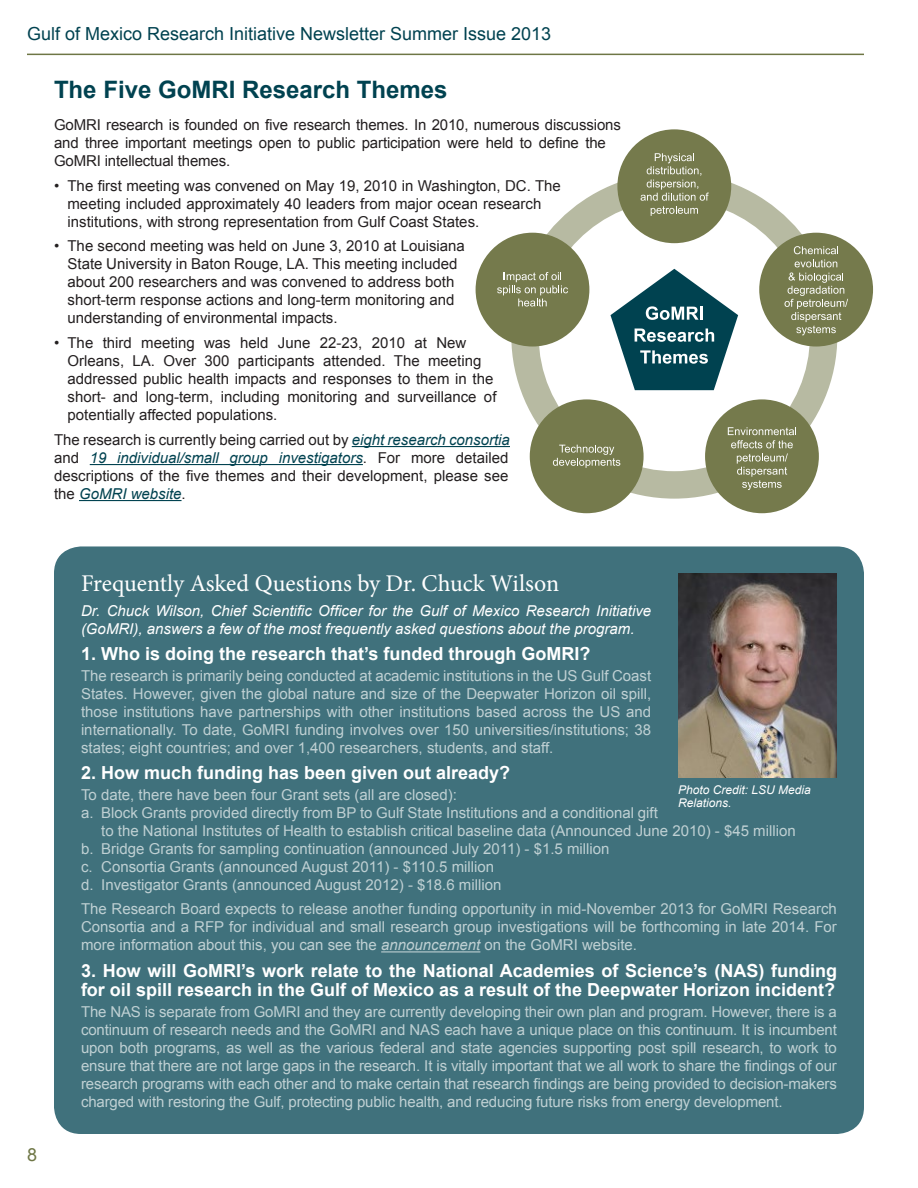
<style>
.page{position:relative;width:918px;height:1188px;background:#fff}
.page>*{position:absolute;margin:0;border:0;box-sizing:border-box;transform-origin:0 0}
.Article_Head_1{font:24px "Minion Pro";letter-spacing:-.005em;color:#fff}
.Article_Head_1-2{font:700 24px "Arial";color:#004250}
.t1{font:700 18px/19.5px "Arial";color:#fff}
.t2{font:18px "Arial";color:#004250}
.t3{font:18px "Arial";color:#6e7645}
.t4{font:15px/18px "Arial";color:#bfd0d3;text-align:justify}
.t5{font:15px/18px "Arial";color:#231f20}
.t6{font:italic 15px/18px "Arial";color:#fff}
.Captions{font:italic 12px/13.5px "Arial";color:#fff}
.s1{font-style:italic;color:#004250}
.s2{font-style:italic}
</style>
<div class="page">
<hr style="left:27px;top:54px;width:837px;height:1px;background:#6e7645">
<hr style="left:352px;top:446px;width:158px;height:1px;background:#004250">
<hr style="left:90px;top:464px;width:273px;height:1px;background:#004250">
<hr style="left:79px;top:500px;width:103px;height:1px;background:#004250">
<div style="left:54px;top:546px;width:810px;height:588px;background:#40717c;border-radius:27px"></div>
<hr style="left:381px;top:951px;width:99px;height:1px;background:#bfd0d3">
<img style="left:678px;top:573px;width:159px;height:205px">
<svg style="left:511px;top:175px;width:326px;height:324px"></svg>
<div style="left:617px;top:129px;width:114px;height:114px;background:#757a4c;border-radius:50%"></div>
<div style="left:476px;top:233px;width:113px;height:114px;background:#757a4c;border-radius:50%"></div>
<div style="left:530px;top:399px;width:114px;height:114px;background:#757a4c;border-radius:50%"></div>
<div style="left:705px;top:399px;width:114px;height:114px;background:#757a4c;border-radius:50%"></div>
<div style="left:759px;top:233px;width:114px;height:114px;background:#757a4c;border-radius:50%"></div>
<svg style="left:610px;top:269px;width:128px;height:121px"></svg>
<svg style="left:497px;top:272px;width:71px;height:35px"></svg>
<svg style="left:785px;top:246px;width:63px;height:89px"></svg>
<svg style="left:641px;top:153px;width:68px;height:63px"></svg>
<svg style="left:728px;top:427px;width:68px;height:63px"></svg>
<svg style="left:553px;top:445px;width:67px;height:23px"></svg>
<p class="t2" style="left:27px;top:22px;width:526px">Gulf of Mexico Research Initiative Newsletter Summer Issue 2013</p>
<p class="Article_Head_1-2" style="left:54px;top:74px;width:395px">The Five GoMRI Research Themes</p>
<p class="t5" style="left:54px;top:116px;width:568px">GoMRI research is founded on five research themes. In 2010, numerous discussions and three important meetings open to public participation were held to define the<br>GoMRI intellectual themes.</p>
<p class="t5" style="left:68px;top:177px;width:495px;text-indent:-14px">• The first meeting was convened on May 19, 2010 in Washington, DC. The meeting included approximately 40 leaders from major ocean research institutions, with strong representation from Gulf Coast States.</p>
<p class="t5" style="left:68px;top:237px;width:399px;text-indent:-14px">• The second meeting was held on June 3, 2010 at Louisiana State University in Baton Rouge, LA. This meeting included about 200 researchers and was convened to address both short-term response actions and long-term monitoring and understanding of environmental impacts.</p>
<p class="t5" style="left:68px;top:334px;width:431px;text-indent:-14px">• The third meeting was held June 22-23, 2010 at New Orleans, LA. Over 300 participants attended. The meeting addressed public health impacts and responses to them in the short- and long-term, including monitoring and surveillance of potentially affected populations.</p>
<p class="t5" style="left:54px;top:431px;width:457px;text-align:justify">The research is currently being carried out by <span class="s1">eight research consortia </span>and <span class="s1">19 individual/small group investigators</span>. For more detailed descriptions of the five themes and their development, please see the <span class="s1">GoMRI website</span>.</p>
<p class="t3" style="left:27px;top:1143px;width:12px">8</p>
<p class="Article_Head_1" style="left:81px;top:567px;width:480px">Frequently Asked Questions by Dr. Chuck Wilson</p>
<p class="t6" style="left:81px;top:602px;width:572px">Dr. Chuck Wilson, Chief Scientific Officer for the Gulf of Mexico Research Initiative (GoMRI), answers a few of the most frequently asked questions about the program.</p>
<p class="t1" style="left:81px;top:644px;width:511px">1. Who is doing the research that’s funded through GoMRI?</p>
<p class="t4" style="left:81px;top:667px;width:572px">The research is primarily being conducted at academic institutions in the US Gulf Coast States. However, given the global nature and size of the Deepwater Horizon oil spill, those institutions have partnerships with other institutions based across the US and internationally. To date, GoMRI funding involves over 150 universities/institutions; 38 states; eight countries; and over 1,400 researchers, students, and staff.</p>
<p class="t1" style="left:81px;top:763px;width:431px">2. How much funding has been given out already?</p>
<p class="t4" style="left:81px;top:785px;width:378px">To date, there have been four Grant sets (all are closed):</p>
<p class="t4" style="left:101px;top:803px;width:696px;text-indent:-20px">a. Block Grants provided directly from BP to Gulf State Institutions and a conditional gift<br>to the National Institutes of Health to establish critical baseline data (Announced June 2010) - $45 million</p>
<p class="t4" style="left:81px;top:839px;width:530px">b. Bridge Grants for sampling continuation (announced July 2011) - $1.5 million</p>
<p class="t4" style="left:81px;top:857px;width:415px">c. Consortia Grants (announced August 2011) - $110.5 million</p>
<p class="t4" style="left:81px;top:875px;width:422px">d. Investigator Grants (announced August 2012) - $18.6 million</p>
<p class="t4" style="left:81px;top:900px;width:757px">The Research Board expects to release another funding opportunity in mid-November 2013 for GoMRI Research Consortia and a RFP for individual and small research group investigations will be forthcoming in late 2014. For more information about this, you can see the <span class="s2">announcement</span> on the GoMRI website.</p>
<p class="t1" style="left:81px;top:961px;width:758px">3. How will GoMRI’s work relate to the National Academies of Science’s (NAS) funding for oil spill research in the Gulf of Mexico as a result of the Deepwater Horizon incident?</p>
<p class="t4" style="left:81px;top:1003px;width:757px">The NAS is separate from GoMRI and they are currently developing their own plan and program. However, there is a continuum of research needs and the GoMRI and NAS each have a unique place on this continuum. It is incumbent upon both programs, as well as the various federal and state agencies supporting post spill research, to work to ensure that there are not large gaps in the research. It is vitally important that we all work to share the findings of our research programs with each other and to make certain that research findings are being provided to decision-makers charged with restoring the Gulf, protecting public health, and reducing future risks from energy development.</p>
<p class="Captions" style="left:678px;top:783px;width:134px">Photo Credit: LSU Media<br>Relations.</p>
</div>
